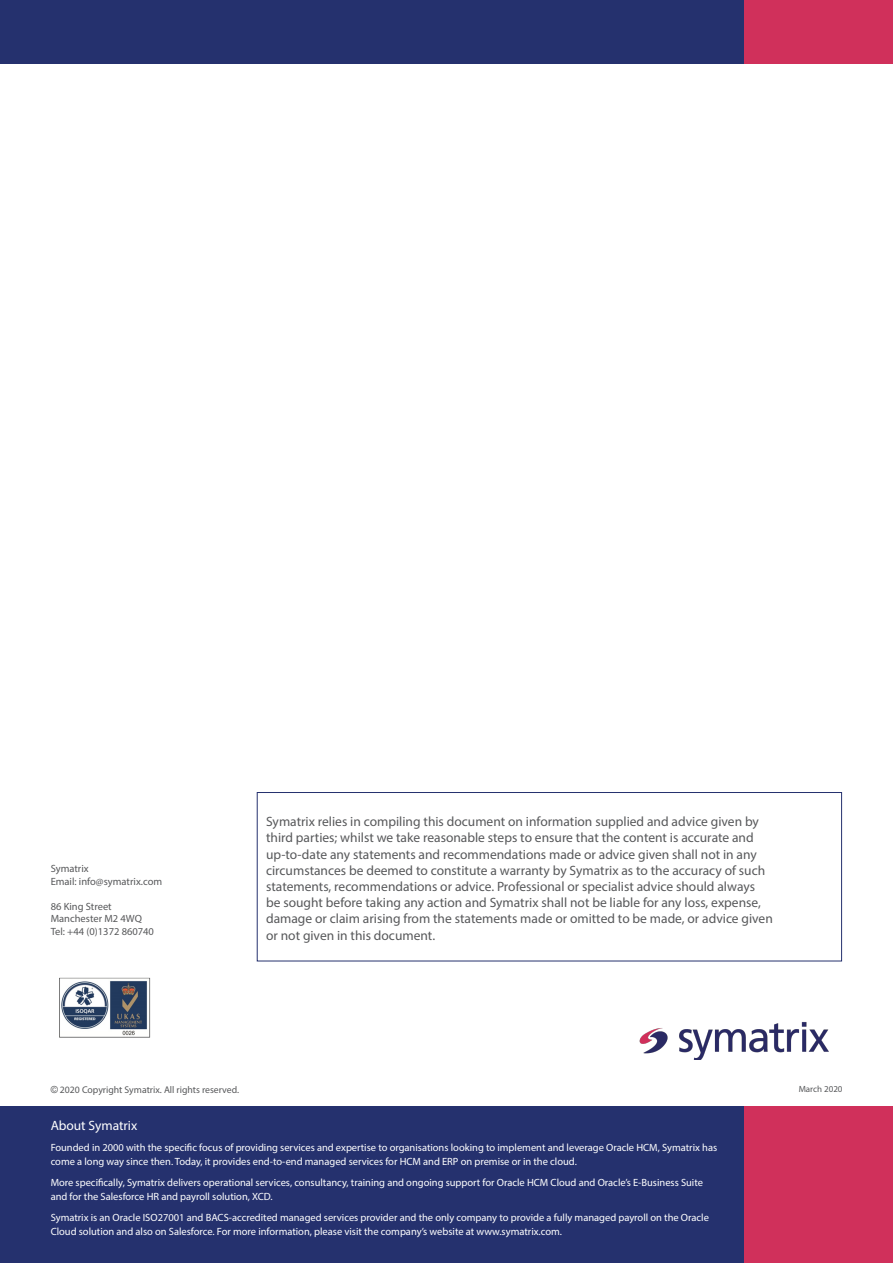
<style>
.page{position:relative;width:893px;height:1263px;background:#fff}
.page>*{position:absolute;margin:0;border:0;box-sizing:border-box;transform-origin:0 0}
._10_Office_Address{font:13.5px/16.2px "Myriad Pro";color:#57585a}
._06_boiler{font:13.5px "Myriad Pro";color:#fff}
._06_boiler-2{font:10.5px/14.2px "Myriad Pro";color:#fff}
._10_Office_Address-2{font:10.5px "Myriad Pro";color:#57585a}
._07_legal_info{font:9.75px "Myriad Pro";color:#57585a}
._07_legal_info-2{font:9px "Myriad Pro";color:#57585a}
.s1{font-family:"Arial"}
</style>
<div class="page">
<div style="left:0;top:0;width:893px;height:64px;background:#25316e"></div>
<div style="left:0;top:1106px;width:893px;height:157px;background:#25316e"></div>
<div style="left:744px;top:1106px;width:149px;height:157px;background:#d0305b"></div>
<div style="left:257px;top:792px;width:585px;height:169px;border:1px solid #25316e"></div>
<img style="left:639px;top:1022px;width:190px;height:38px">
<img style="left:59px;top:977px;width:92px;height:61px">
<div style="left:744px;top:0;width:149px;height:64px;background:#d0305b"></div>
<p class="_10_Office_Address-2" style="left:51px;top:862px;width:40px">Symatrix</p>
<p class="_10_Office_Address-2" style="left:51px;top:874px;width:113px">Email: info@symatrix.com</p>
<p class="_10_Office_Address-2" style="left:51px;top:900px;width:63px">86 King Street</p>
<p class="_10_Office_Address-2" style="left:51px;top:912px;width:93px">Manchester M2 4WQ</p>
<p class="_10_Office_Address-2" style="left:51px;top:925px;width:105px">Tel: +44 (0)1372 860740</p>
<p class="_10_Office_Address" style="left:266px;top:813px;width:508px">Symatrix relies in compiling this document on information supplied and advice given by third parties; whilst we take reasonable steps to ensure that the content is accurate and up-to-date any statements and recommendations made or advice given shall not in any circumstances be deemed to constitute a warranty by Symatrix as to the accuracy of such statements, recommendations or advice. Professional or specialist advice should always be sought before taking any action and Symatrix shall not be liable for any loss, expense, damage or claim arising from the statements made or omitted to be made, or advice given or not given in this document.</p>
<p class="_07_legal_info" style="left:51px;top:1084px;width:190px"><span class="s1">©</span> 2020 Copyright Symatrix. All rights reserved.</p>
<p class="_06_boiler" style="left:51px;top:1117px;width:88px">About Symatrix</p>
<p class="_06_boiler-2" style="left:51px;top:1140px;width:668px">Founded in 2000 with the specific focus of providing services and expertise to organisations looking to implement and leverage Oracle HCM, Symatrix has come a long way since then. Today, it provides end-to-end managed services for HCM and ERP on premise or in the cloud.</p>
<p class="_06_boiler-2" style="left:51px;top:1175px;width:654px">More specifically, Symatrix delivers operational services, consultancy, training and ongoing support for Oracle HCM Cloud and Oracle’s E-Business Suite and for the Salesforce HR and payroll solution, XCD.</p>
<p class="_06_boiler-2" style="left:51px;top:1210px;width:660px">Symatrix is an Oracle ISO27001 and BACS-accredited managed services provider and the only company to provide a fully managed payroll on the Oracle<br>Cloud solution and also on Salesforce. For more information, please visit the company’s website at www.symatrix.com.</p>
<p class="_07_legal_info-2" style="left:799px;top:1084px;width:45px">March 2020</p>
</div>
